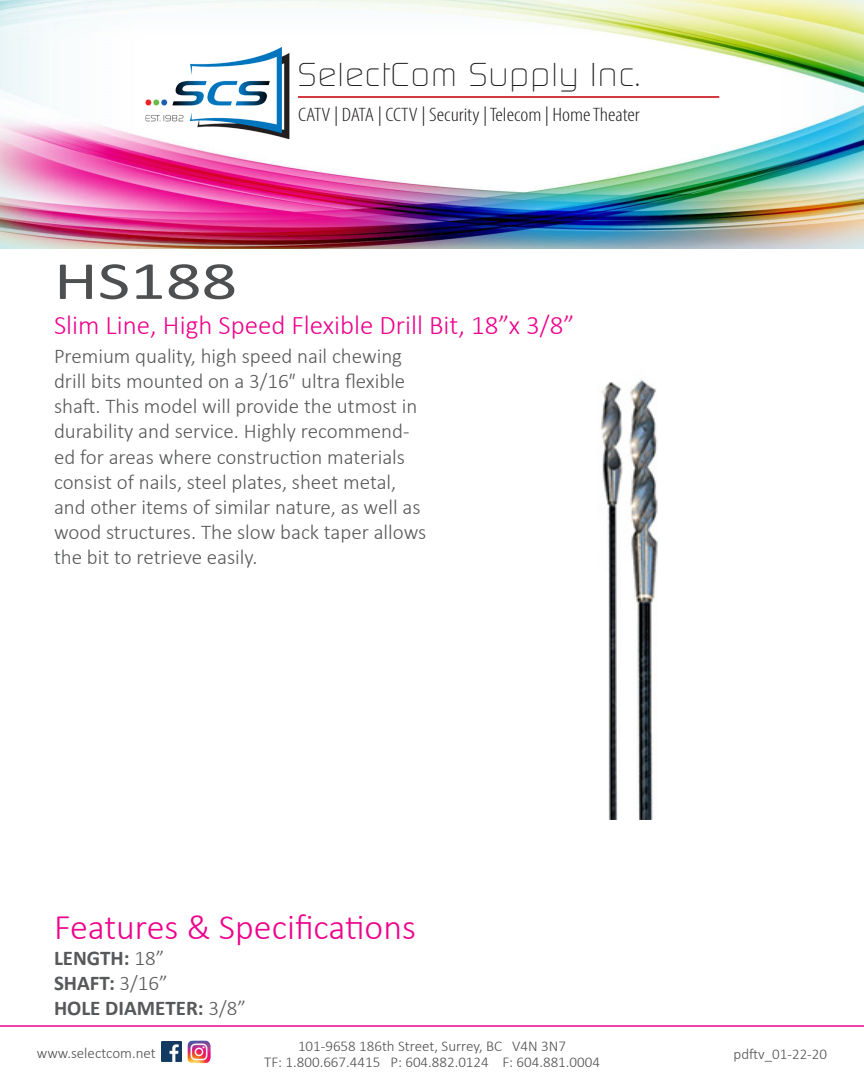
<style>
.page{position:relative;width:864px;height:1080px;background:#fff}
.page>*{position:absolute;margin:0;border:0;box-sizing:border-box;transform-origin:0 0}
.t1{font:54px "Calibri";color:#4e4f50;scale:1.3 1}
.t2{font:300 36px "Calibri";color:#ed028c}
.t3{font:300 32.1px "Digital";letter-spacing:.05em;color:#221f1f}
.t4{font:300 27px "Calibri";color:#ed028c}
.t5{font:300 21px/25.2px "Calibri";color:#57585a}
.t6{font:700 21px "Calibri";color:#57585a}
.t7{font:300 condensed 19.5px "Myriad Pro";color:#231f20;scale:1.15 1}
.t8{font:300 15px "Calibri";color:#4e4f50}
.s1{font-weight:300}
</style>
<div class="page">
<img style="left:0;top:0;width:864px;height:249px">
<div style="left:209px;top:61px;width:435px;height:78px;background:#fff"></div>
<hr style="left:0;top:1025px;width:864px;height:2px;background:#ed028c">
<img style="left:145px;top:47px;width:144px;height:92px">
<hr style="left:298px;top:96px;width:421px;height:2px;background:#d1232a">
<img style="left:162px;top:1042px;width:20px;height:20px">
<img style="left:187px;top:1040px;width:23px;height:23px">
<img style="left:601px;top:379px;width:57px;height:440px">
<p class="t3" style="left:298px;top:56px;width:343px">SelectCom Supply Inc.</p>
<p class="t7" style="left:298px;top:103px;width:299px">CATV | DATA | CCTV | Security | Telecom | Home Theater</p>
<p class="t1" style="left:54px;top:247px;width:142px">HS188</p>
<p class="t4" style="left:54px;top:309px;width:522px">Slim Line, High Speed Flexible Drill Bit, 18”x 3/8”</p>
<p class="t5" style="left:54px;top:343px;width:374px">Premium quality, high speed nail chewing drill bits mounted on a 3/16″ ultra flexible shaft. This model will provide the utmost in durability and service. Highly recommend&shy;ed for areas where construction materials consist of nails, steel plates, sheet metal, and other items of similar nature, as well as wood structures. The slow back taper allows the bit to retrieve easily.</p>
<p class="t2" style="left:54px;top:905px;width:364px">Features &amp; Specifications</p>
<p class="t6" style="left:54px;top:944px;width:112px">LENGTH: <span class="s1">18”</span></p>
<p class="t6" style="left:54px;top:970px;width:115px">SHAFT: <span class="s1">3/16”</span></p>
<p class="t6" style="left:54px;top:995px;width:193px">HOLE DIAMETER: <span class="s1">3/8”</span></p>
<p class="t8" style="left:298px;top:1036px;width:269px">101-9658 186th Street, Surrey, BC V4N 3N7</p>
<p class="t8" style="left:37px;top:1043px;width:120px">www.selectcom.net</p>
<p class="t8" style="left:734px;top:1045px;width:95px">pdftv_01-22-20</p>
<p class="t8" style="left:264px;top:1053px;width:337px">TF: 1.800.667.4415 P: 604.882.0124 F: 604.881.0004</p>
</div>
